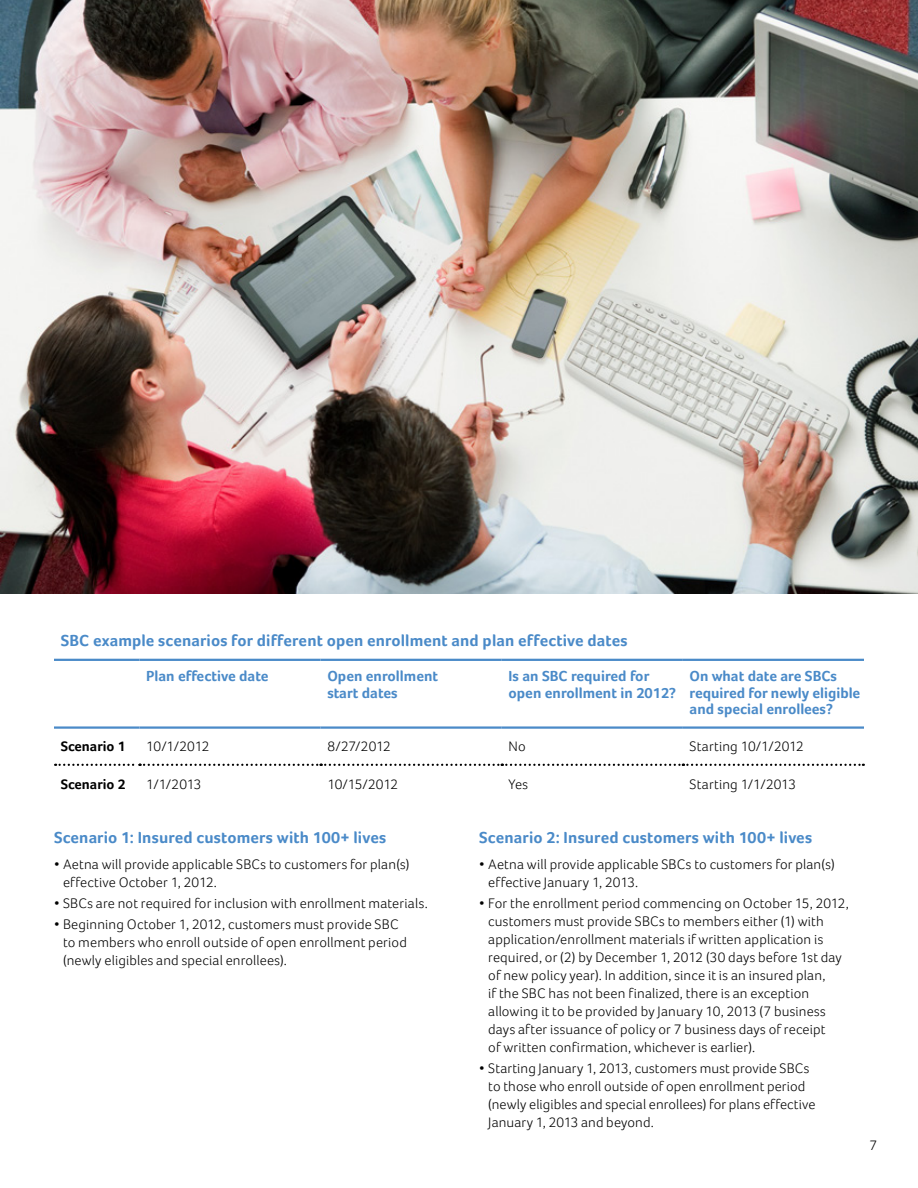
<style>
.page{position:relative;width:918px;height:1188px;background:#fff}
.page>*{position:absolute;margin:0;border:0;box-sizing:border-box;transform-origin:0 0}
.t1{font:700 16.5px "Foco";letter-spacing:.01em;color:#4a8ac8}
.t2{font:700 15px/16.5px "Foco";color:#4a8ac8}
.t3{font:300 14.25px/18px "Foco";letter-spacing:.01em;color:#000}
.t4{font:700 14.25px "Foco";color:#000}
</style>
<div class="page">
<hr style="left:54px;top:659px;width:86px;height:2px;background:#4a8ac8">
<hr style="left:140px;top:659px;width:181px;height:2px;background:#4a8ac8">
<hr style="left:321px;top:659px;width:181px;height:2px;background:#4a8ac8">
<hr style="left:502px;top:659px;width:181px;height:2px;background:#4a8ac8">
<hr style="left:683px;top:659px;width:181px;height:2px;background:#4a8ac8">
<hr style="left:54px;top:726px;width:86px;height:3px;background:#4a8ac8">
<hr style="left:140px;top:726px;width:181px;height:3px;background:#4a8ac8">
<hr style="left:321px;top:726px;width:181px;height:3px;background:#4a8ac8">
<hr style="left:502px;top:726px;width:181px;height:3px;background:#4a8ac8">
<hr style="left:683px;top:726px;width:181px;height:3px;background:#4a8ac8">
<svg style="left:55px;top:764px;width:809px;height:2px"></svg>
<img style="left:0;top:0;width:918px;height:594px">
<p class="t1" style="left:61px;top:631px;width:568px">SBC example scenarios for different open enrollment and plan effective dates</p>
<p class="t2" style="left:146px;top:668px;width:124px">Plan effective date</p>
<p class="t2" style="left:327px;top:668px;width:112px">Open enrollment start dates</p>
<p class="t2" style="left:508px;top:668px;width:169px">Is an SBC required for open enrollment in 2012?</p>
<p class="t2" style="left:690px;top:668px;width:172px">On what date are SBCs required for newly eligible and special enrollees?</p>
<p class="t4" style="left:61px;top:738px;width:66px">Scenario 1</p>
<p class="t3" style="left:146px;top:737px;width:65px">10/1/2012</p>
<p class="t3" style="left:327px;top:737px;width:65px">8/27/2012</p>
<p class="t3" style="left:509px;top:737px;width:19px">No</p>
<p class="t3" style="left:690px;top:737px;width:116px">Starting 10/1/2012</p>
<p class="t4" style="left:61px;top:775px;width:66px">Scenario 2</p>
<p class="t3" style="left:146px;top:775px;width:57px">1/1/2013</p>
<p class="t3" style="left:327px;top:775px;width:72px">10/15/2012</p>
<p class="t3" style="left:509px;top:775px;width:21px">Yes</p>
<p class="t3" style="left:690px;top:775px;width:108px">Starting 1/1/2013</p>
<p class="t1" style="left:54px;top:828px;width:334px">Scenario 1: Insured customers with 100+ lives</p>
<p class="t3" style="left:63px;top:855px;width:348px;text-indent:-9px">• Aetna will provide applicable SBCs to customers for plan(s) effective October 1, 2012.</p>
<p class="t3" style="left:54px;top:894px;width:375px">• SBCs are not required for inclusion with enrollment materials.</p>
<p class="t3" style="left:63px;top:915px;width:345px;text-indent:-9px">• Beginning October 1, 2012, customers must provide SBC to members who enroll outside of open enrollment period (newly eligibles and special enrollees).</p>
<p class="t1" style="left:479px;top:828px;width:334px">Scenario 2: Insured customers with 100+ lives</p>
<p class="t3" style="left:488px;top:855px;width:348px;text-indent:-9px">• Aetna will provide applicable SBCs to customers for plan(s) effective January 1, 2013.</p>
<p class="t3" style="left:488px;top:894px;width:362px;text-indent:-9px">• For the enrollment period commencing on October 15, 2012, customers must provide SBCs to members either (1) with application/enrollment materials if written application is required, or (2) by December 1, 2012 (30 days before 1st day of new policy year). In addition, since it is an insured plan,<br>if the SBC has not been finalized, there is an exception allowing it to be provided by January 10, 2013 (7 business days after issuance of policy or 7 business days of receipt<br>of written confirmation, whichever is earlier).</p>
<p class="t3" style="left:488px;top:1059px;width:329px;text-indent:-9px">• Starting January 1, 2013, customers must provide SBCs to those who enroll outside of open enrollment period (newly eligibles and special enrollees) for plans effective January 1, 2013 and beyond.</p>
<p class="t3" style="left:869px;top:1136px;width:9px">7</p>
</div>
